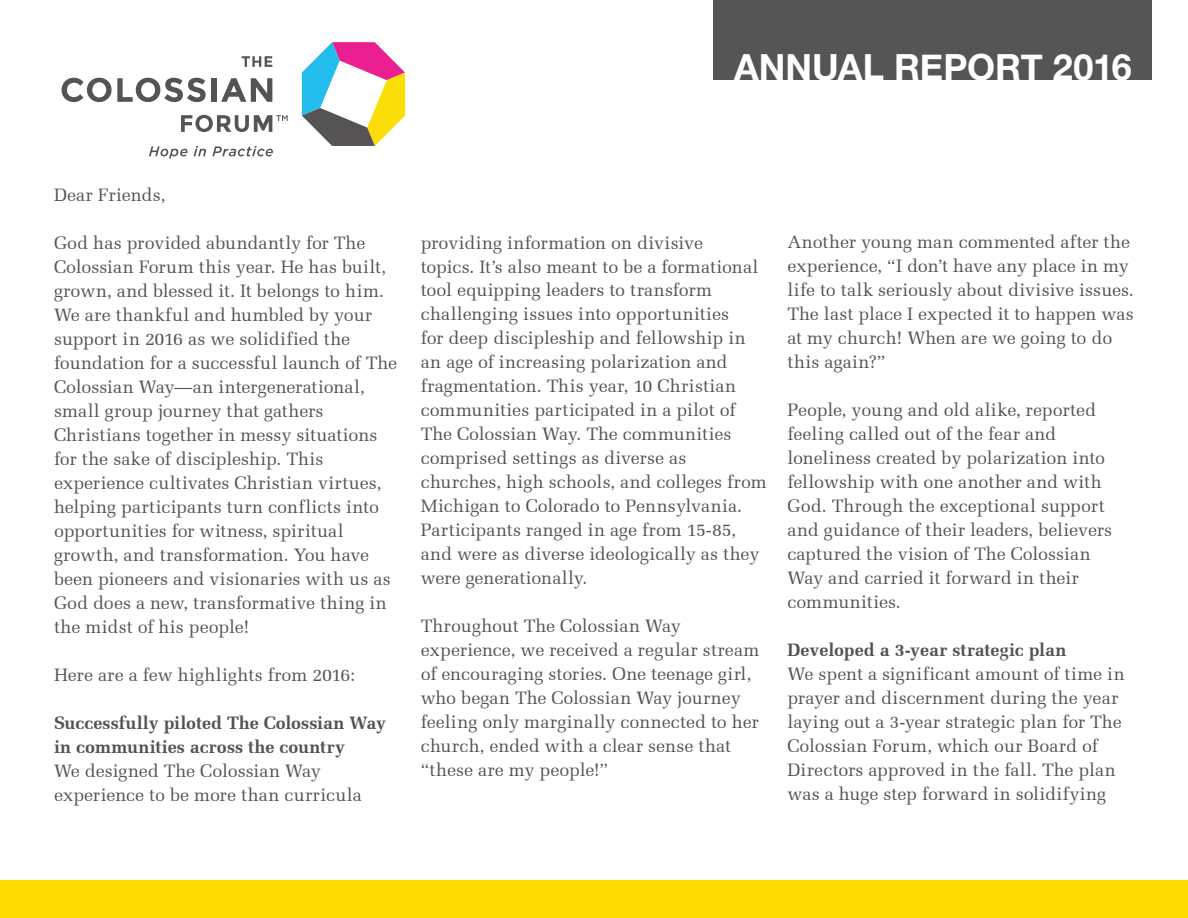
<style>
.page{position:relative;width:1188px;height:918px;background:#fff}
.page>*{position:absolute;margin:0;border:0;box-sizing:border-box;transform-origin:0 0}
.t1{font:700 36px "Helvetica Neue";letter-spacing:-.005em;color:#fff}
.t2{font:18px/24px "Melior";color:#555252}
.t3{font:700 18px/24px "Melior";color:#555252}
</style>
<div class="page">
<div style="left:0;top:881px;width:1188px;height:37px;background:#ffdc01"></div>
<div style="left:713px;top:0;width:438px;height:79px;background:#565555"></div>
<svg style="left:302px;top:42px;width:103px;height:104px"></svg>
<svg style="left:62px;top:78px;width:144px;height:24px"></svg>
<div style="left:212px;top:78px;width:5px;height:24px;background:#555353"></div>
<svg style="left:221px;top:78px;width:51px;height:24px"></svg>
<svg style="left:181px;top:115px;width:107px;height:17px"></svg>
<svg style="left:149px;top:146px;width:39px;height:13px"></svg>
<svg style="left:194px;top:146px;width:12px;height:10px"></svg>
<svg style="left:212px;top:146px;width:61px;height:10px"></svg>
<svg style="left:242px;top:56px;width:30px;height:11px"></svg>
<h1 class="t1" style="left:734px;top:39px;width:399px">ANNUAL REPORT 2016</h1>
<p class="t2" style="left:54px;top:183px;width:113px">Dear Friends,</p>
<p class="t2" style="left:54px;top:231px;width:345px">God has provided abundantly for The Colossian Forum this year. He has built, grown, and blessed it. It belongs to him.<br>We are thankful and humbled by your support in 2016 as we solidified the foundation for a successful launch of The Colossian Way—an intergenerational, small group journey that gathers Christians together in messy situations for the sake of discipleship. This experience cultivates Christian virtues, helping participants turn conflicts into opportunities for witness, spiritual growth, and transformation. You have been pioneers and visionaries with us as God does a new, transformative thing in the midst of his people!</p>
<p class="t2" style="left:54px;top:662px;width:303px">Here are a few highlights from 2016:</p>
<p class="t3" style="left:54px;top:710px;width:334px">Successfully piloted The Colossian Way in communities across the country</p>
<p class="t2" style="left:54px;top:758px;width:309px">We designed The Colossian Way experience to be more than curricula</p>
<p class="t2" style="left:421px;top:230px;width:348px">providing information on divisive<br>topics. It’s also meant to be a formational tool equipping leaders to transform challenging issues into opportunities<br>for deep discipleship and fellowship in an age of increasing polarization and fragmentation. This year, 10 Christian communities participated in a pilot of The Colossian Way. The communities comprised settings as diverse as churches, high schools, and colleges from Michigan to Colorado to Pennsylvania.<br>Participants ranged in age from 15-85, and were as diverse ideologically as they were generationally.</p>
<p class="t2" style="left:421px;top:614px;width:340px">Throughout The Colossian Way experience, we received a regular stream of encouraging stories. One teenage girl, who began The Colossian Way journey feeling only marginally connected to her church, ended with a clear sense that “these are my people!”</p>
<p class="t2" style="left:788px;top:230px;width:348px">Another young man commented after the experience, “I don’t have any place in my life to talk seriously about divisive issues.<br>The last place I expected it to happen was at my church! When are we going to do this again?”</p>
<p class="t2" style="left:788px;top:398px;width:326px">People, young and old alike, reported feeling called out of the fear and loneliness created by polarization into fellowship with one another and with God. Through the exceptional support and guidance of their leaders, believers captured the vision of The Colossian Way and carried it forward in their communities.</p>
<p class="t3" style="left:788px;top:638px;width:281px">Developed a 3-year strategic plan</p>
<p class="t2" style="left:788px;top:662px;width:339px">We spent a significant amount of time in prayer and discernment during the year laying out a 3-year strategic plan for The Colossian Forum, which our Board of Directors approved in the fall. The plan was a huge step forward in solidifying</p>
</div>
